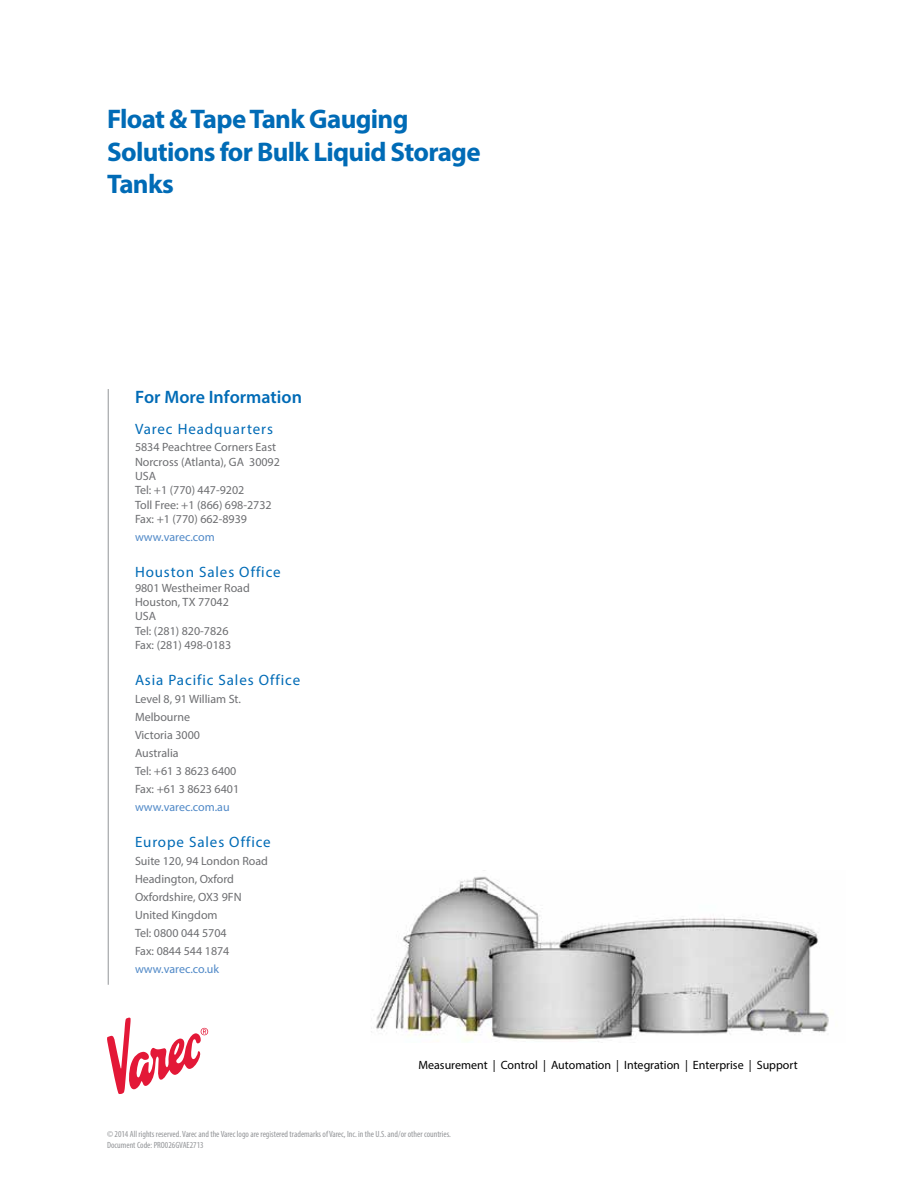
<style>
.page{position:relative;width:918px;height:1188px;background:#fff}
.page>*{position:absolute;margin:0;border:0;box-sizing:border-box;transform-origin:0 0}
.t1{font:700 27px/32.4px "Myriad Pro";letter-spacing:-.025em;color:#006bb6}
.t2{font:600 18px "Myriad Pro";color:#006bb6}
.t3{font:15px "Myriad Pro";letter-spacing:.06em;color:#006bb6}
.t4{font:12px/18px "Myriad Pro";color:#6d6e71}
.t5{font:12px "Myriad Pro";color:#000}
.t6{font:12px "Myriad Pro";color:#4f88c7}
.t7{font:condensed 9px/10.5px "Myriad Pro";color:#939598}
</style>
<div class="page">
<hr style="left:108px;top:389px;width:1px;height:596px;background:#939598">
<img style="left:371px;top:876px;width:458px;height:166px">
<svg style="left:107px;top:1018px;width:101px;height:76px"></svg>
<h1 class="t1" style="left:107px;top:102px;width:375px">Float &amp; Tape Tank Gauging<br>Solutions for Bulk Liquid Storage<br>Tanks</h1>
<h2 class="t2" style="left:135px;top:385px;width:169px">For More Information</h2>
<p class="t3" style="left:135px;top:420px;width:139px">Varec Headquarters</p>
<p class="t4" style="left:135px;top:440px;width:146px;line-height:14.4px">5834 Peachtree Corners East<br>Norcross (Atlanta), GA 30092<br>USA<br>Tel: +1 (770) 447-9202<br>Toll Free: +1 (866) 698-2732<br>Fax: +1 (770) 662-8939</p>
<p class="t6" style="left:135px;top:530px;width:81px">www.varec.com</p>
<p class="t3" style="left:135px;top:563px;width:147px">Houston Sales Office</p>
<p class="t4" style="left:135px;top:580px;width:116px;line-height:14.4px">9801 Westheimer Road<br>Houston, TX 77042<br>USA<br>Tel: (281) 820-7826<br>Fax: (281) 498-0183</p>
<p class="t3" style="left:135px;top:671px;width:167px">Asia Pacific Sales Office</p>
<p class="t4" style="left:135px;top:690px;width:108px">Level 8, 91 William St.<br>Melbourne<br>Victoria 3000<br>Australia<br>Tel: +61 3 8623 6400<br>Fax: +61 3 8623 6401</p>
<p class="t6" style="left:135px;top:800px;width:96px">www.varec.com.au</p>
<p class="t3" style="left:135px;top:833px;width:137px">Europe Sales Office</p>
<p class="t4" style="left:135px;top:852px;width:135px">Suite 120, 94 London Road<br>Headington, Oxford<br>Oxfordshire, OX3 9FN<br>United Kingdom<br>Tel: 0800 044 5704<br>Fax: 0844 544 1874</p>
<p class="t6" style="left:135px;top:962px;width:86px">www.varec.co.uk</p>
<p class="t5" style="left:418px;top:1058px;width:381px">Measurement | Control | Automation | Integration | Enterprise | Support</p>
<p class="t7" style="left:107px;top:1129px;width:345px">© 2014 All rights reserved. Varec and the Varec logo are registered trademarks of Varec, Inc. in the U.S. and/or other countries.<br>Document Code: PRO026GVAE2713</p>
</div>
